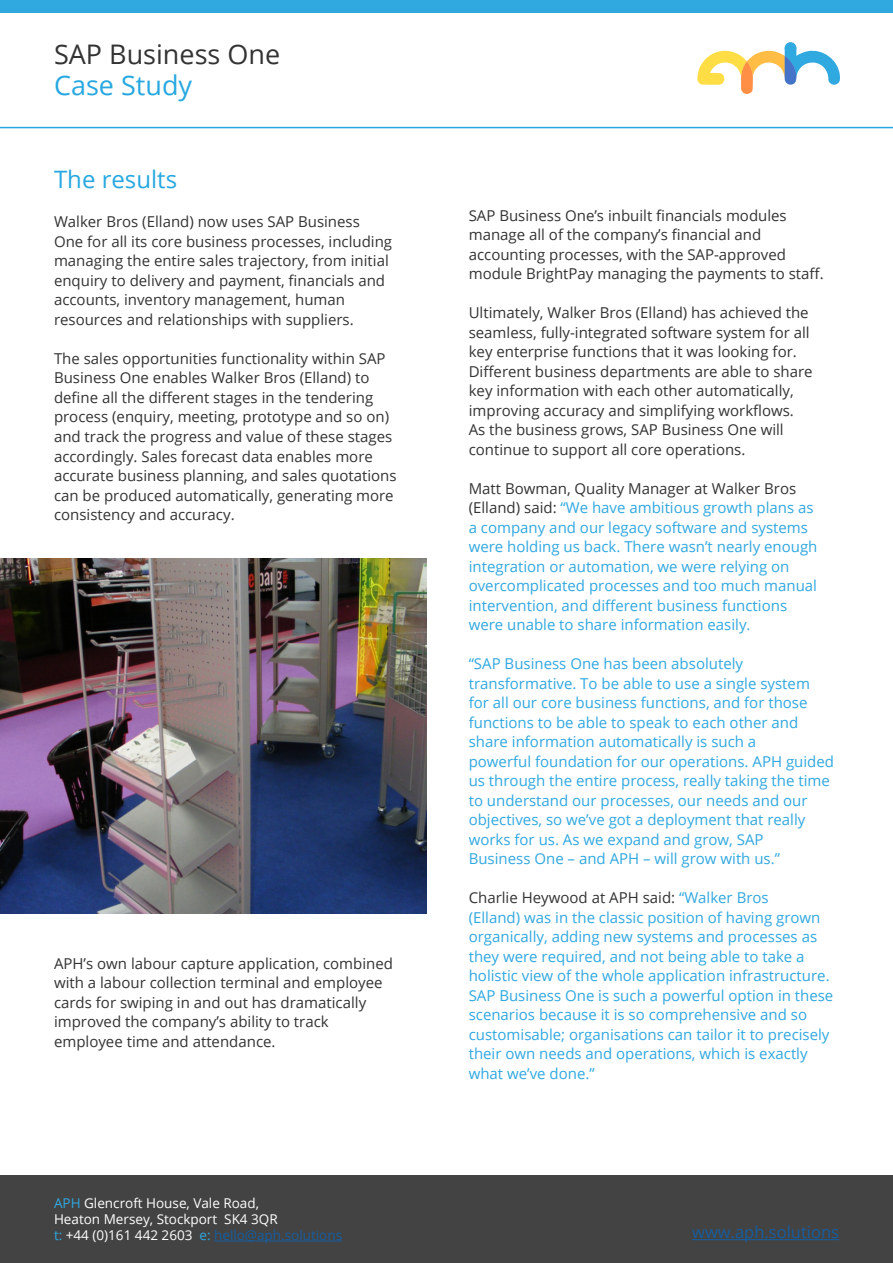
<style>
.page{position:relative;width:893px;height:1263px;background:#fff}
.page>*{position:absolute;margin:0;border:0;box-sizing:border-box;transform-origin:0 0}
.t1{font:27px/31.5px "Open Sans";color:#323332}
.t2{font:24px "Open Sans";color:#27a8e0}
.t3{font:16.5px "Open Sans";color:#175d9e}
.t4{font:15px/19.5px "Open Sans";color:#323332}
.t5{font:15px/19.5px "Open Sans";color:#30a8e0}
.t6{font:13.5px/16.2px "Open Sans";color:#fff}
.t7{font:13.5px "Open Sans";color:#175d9e}
.s1{color:#27a8e0}
.s2{color:#30a8e0}
.s3{color:#fff}
.s4{color:#323332}
</style>
<div class="page">
<svg style="left:0;top:42px;width:893px;height:86px"></svg>
<div style="left:0;top:0;width:893px;height:13px;background:#30a8e0"></div>
<svg style="left:697px;top:44px;width:144px;height:50px"></svg>
<div style="left:785px;top:42px;width:11px;height:12px;background:#30a8e0;border-radius:50%"></div>
<div style="left:1px;top:1176px;width:892px;height:87px;background:#434343"></div>
<hr style="left:692px;top:1239px;width:147px;height:1px;background:#175d9e">
<hr style="left:214px;top:1240px;width:128px;height:1px;background:#175d9e">
<img style="left:0;top:558px;width:426px;height:355px">
<p class="t1" style="left:54px;top:38px;width:228px">SAP Business One<br><span class="s1">Case Study</span></p>
<p class="t2" style="left:54px;top:163px;width:125px">The results</p>
<p class="t4" style="left:54px;top:212px;width:340px">Walker Bros (Elland) now uses SAP Business One for all its core business processes, including managing the entire sales trajectory, from initial enquiry to delivery and payment, financials and accounts, inventory management, human resources and relationships with suppliers.</p>
<p class="t4" style="left:54px;top:348px;width:344px">The sales opportunities functionality within SAP Business One enables Walker Bros (Elland) to define all the different stages in the tendering process (enquiry, meeting, prototype and so on) and track the progress and value of these stages accordingly. Sales forecast data enables more accurate business planning, and sales quotations can be produced automatically, generating more consistency and accuracy.</p>
<p class="t4" style="left:54px;top:953px;width:340px">APH’s own labour capture application, combined with a labour collection terminal and employee cards for swiping in and out has dramatically improved the company’s ability to track employee time and attendance.</p>
<p class="t6" style="left:54px;top:1194px;width:225px"><span class="s2">APH</span> Glencroft House, Vale Road,<br>Heaton Mersey, Stockport SK4 3QR</p>
<p class="t7" style="left:54px;top:1226px;width:290px"><span class="s2">t:</span> <span class="s3">+44 (0)161 442 2603</span> <span class="s2">e:</span> hello@aph.solutions</p>
<p class="t4" style="left:469px;top:205px;width:356px">SAP Business One’s inbuilt financials modules manage all of the company’s financial and accounting processes, with the SAP-approved module BrightPay managing the payments to staff.</p>
<p class="t4" style="left:469px;top:302px;width:345px">Ultimately, Walker Bros (Elland) has achieved the seamless, fully-integrated software system for all key enterprise functions that it was looking for.<br>Different business departments are able to share key information with each other automatically, improving accuracy and simplifying workflows.<br>As the business grows, SAP Business One will continue to support all core operations.</p>
<p class="t5" style="left:469px;top:478px;width:350px"><span class="s4">Matt Bowman, Quality Manager at Walker Bros (Elland) said:</span> “We have ambitious growth plans as a company and our legacy software and systems were holding us back. There wasn’t nearly enough integration or automation, we were relying on overcomplicated processes and too much manual intervention, and different business functions were unable to share information easily.</p>
<p class="t5" style="left:469px;top:653px;width:367px">“SAP Business One has been absolutely transformative. To be able to use a single system<br>for all our core business functions, and for those functions to be able to speak to each other and share information automatically is such a<br>powerful foundation for our operations. APH guided us through the entire process, really taking the time to understand our processes, our needs and our objectives, so we’ve got a deployment that really works for us. As we expand and grow, SAP<br>Business One – and APH – will grow with us.”</p>
<p class="t5" style="left:469px;top:887px;width:366px"><span class="s4">Charlie Heywood at APH said:</span> “Walker Bros<br>(Elland) was in the classic position of having grown organically, adding new systems and processes as they were required, and not being able to take a holistic view of the whole application infrastructure.<br>SAP Business One is such a powerful option in these scenarios because it is so comprehensive and so customisable; organisations can tailor it to precisely their own needs and operations, which is exactly what we’ve done.”</p>
<p class="t3" style="left:692px;top:1221px;width:148px">www.aph.solutions</p>
</div>
